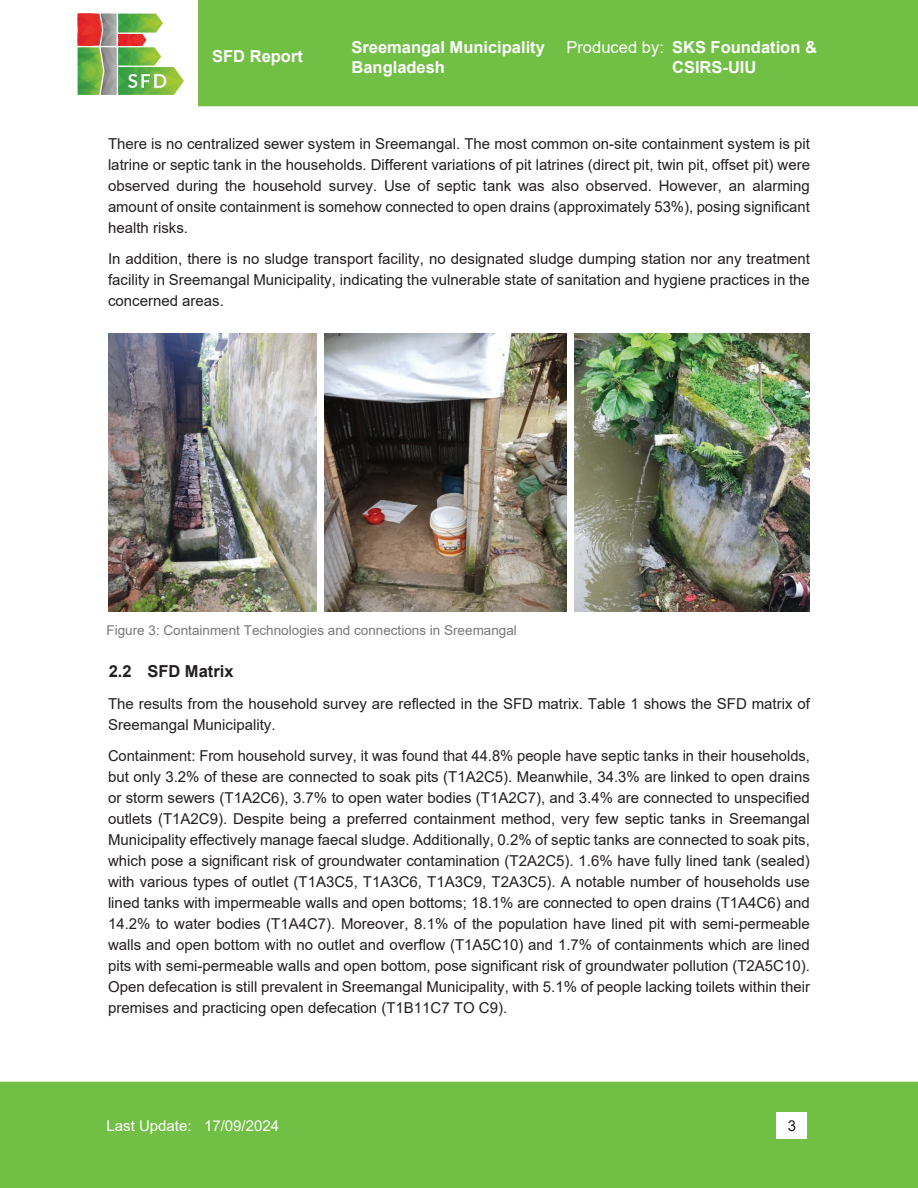
<style>
.page{position:relative;width:918px;height:1188px;background:#fff}
.page>*{position:absolute;margin:0;border:0;box-sizing:border-box;transform-origin:0 0}
.t1{font:700 16.5px/19.8px "Arial";color:#fff}
.t2{font:16.5px "Arial";color:#fff}
.t3{font:700 16.5px "Arial";color:#231f20}
.t4{font:15px/21px "Arial";color:#231f20;text-align:justify}
.t5{font:15px "Arial";color:#fff}
.t6{font:13.5px "Arial";color:#76787b}
.s1{font-weight:400}
</style>
<div class="page">
<div style="left:0;top:1082px;width:918px;height:106px;background:#71bf44"></div>
<div style="left:198px;top:0;width:720px;height:106px;background:#71bf44"></div>
<svg style="left:77px;top:13px;width:107px;height:82px"></svg>
<div style="left:777px;top:1112px;width:30px;height:27px;background:#fff"></div>
<img style="left:108px;top:333px;width:208px;height:278px">
<img style="left:324px;top:333px;width:243px;height:278px">
<img style="left:575px;top:333px;width:235px;height:278px">
<p class="t1" style="left:352px;top:38px;width:195px">Sreemangal Municipality<br>Bangladesh</p>
<p class="t1" style="left:672px;top:38px;width:146px;text-indent:-106px"><span class="s1">Produced by:</span> SKS Foundation &amp;<br>CSIRS-UIU</p>
<p class="t1" style="left:212px;top:46px;width:92px"><span class="s1">E</span>SFD Report</p>
<p class="t2" style="left:223px;top:44px;width:137px">xecutive Summary</p>
<p class="t4" style="left:108px;top:133px;width:704px">There is no centralized sewer system in Sreemangal. The most common on-site containment system is pit latrine or septic tank in the households. Different variations of pit latrines (direct pit, twin pit, offset pit) were observed during the household survey. Use of septic tank was also observed. However, an alarming amount of onsite containment is somehow connected to open drains (approximately 53%), posing significant health risks.</p>
<p class="t4" style="left:108px;top:249px;width:704px">In addition, there is no sludge transport facility, no designated sludge dumping station nor any treatment facility in Sreemangal Municipality, indicating the vulnerable state of sanitation and hygiene practices in the concerned areas.</p>
<p class="t6" style="left:106px;top:621px;width:412px">Figure 3: Containment Technologies and connections in Sreemangal</p>
<p class="t3" style="left:109px;top:660px;width:126px">2.2 SFD Matrix</p>
<p class="t4" style="left:108px;top:693px;width:704px">The results from the household survey are reflected in the SFD matrix. Table 1 shows the SFD matrix of<br>Sreemangal Municipality.</p>
<p class="t4" style="left:108px;top:745px;width:704px">Containment: From household survey, it was found that 44.8% people have septic tanks in their households, but only 3.2% of these are connected to soak pits (T1A2C5). Meanwhile, 34.3% are linked to open drains or storm sewers (T1A2C6), 3.7% to open water bodies (T1A2C7), and 3.4% are connected to unspecified outlets (T1A2C9). Despite being a preferred containment method, very few septic tanks in Sreemangal Municipality effectively manage faecal sludge. Additionally, 0.2% of septic tanks are connected to soak pits, which pose a significant risk of groundwater contamination (T2A2C5). 1.6% have fully lined tank (sealed) with various types of outlet (T1A3C5, T1A3C6, T1A3C9, T2A3C5). A notable number of households use lined tanks with impermeable walls and open bottoms; 18.1% are connected to open drains (T1A4C6) and 14.2% to water bodies (T1A4C7). Moreover, 8.1% of the population have lined pit with semi-permeable walls and open bottom with no outlet and overflow (T1A5C10) and 1.7% of containments which are lined pits with semi-permeable walls and open bottom, pose significant risk of groundwater pollution (T2A5C10).<br>Open defecation is still prevalent in Sreemangal Municipality, with 5.1% of people lacking toilets within their premises and practicing open defecation (T1B11C7 TO C9).</p>
<p class="t5" style="left:106px;top:1115px;width:174px">Last Update: 17/09/2024</p>
<p class="t4" style="left:788px;top:1115px;width:10px">3</p>
</div>
